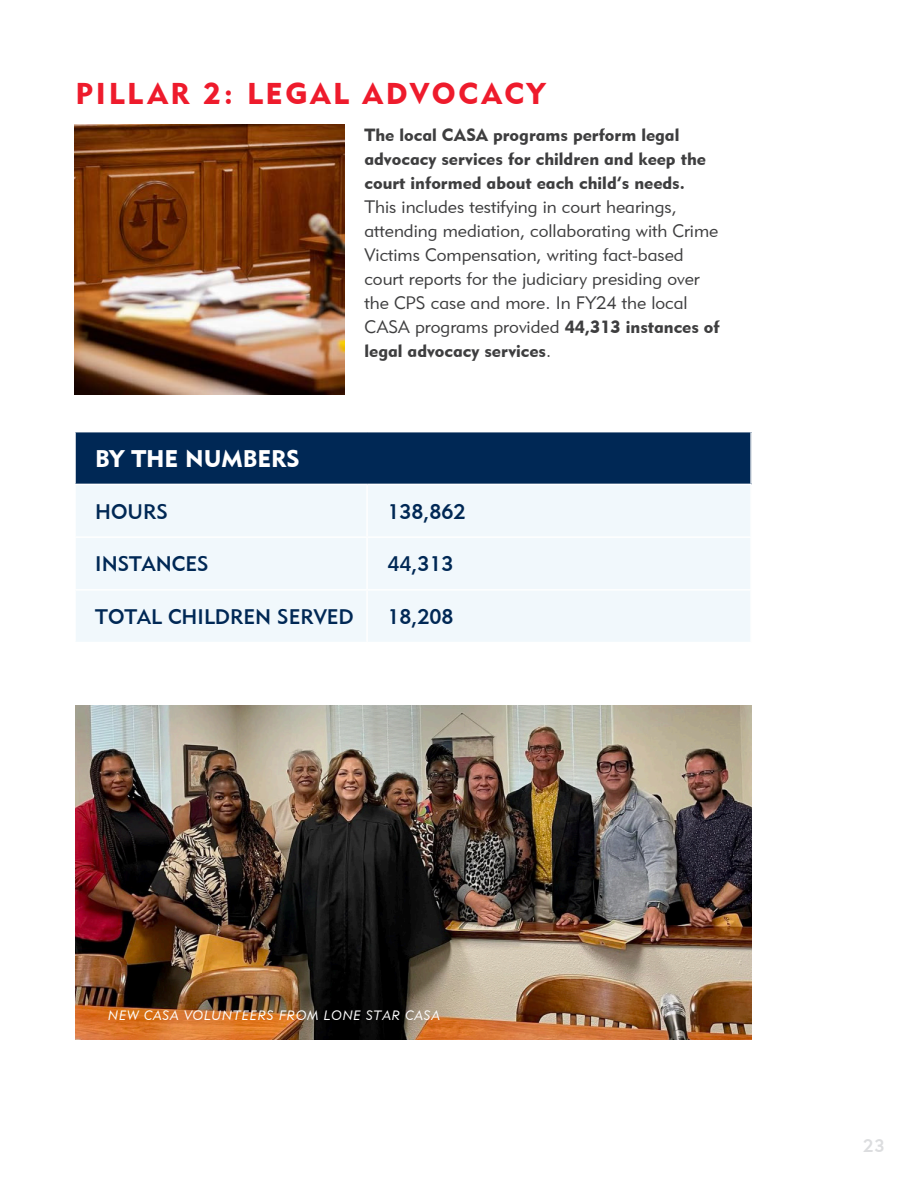
<style>
.page{position:relative;width:918px;height:1188px;background:#fff}
.page>*{position:absolute;margin:0;border:0;box-sizing:border-box;transform-origin:0 0}
.t1{font:30px "Geometric 415 BT Black A";letter-spacing:.09em;color:#ee1b2c}
.table_totals{font:24px "Geometric 415 BT Black A";color:#fff}
.table_body_-_reg_cas{font:21px "Geometric 415 BT Medium A";color:#002855}
.table_body{font:21px "Geometric 415 BT Medium A";color:#002855}
.body_0{font:18px/24px "Geometric 415 BT Lite A";color:#3e3e3f}
.t2{font:18px "Geometric 415 BT Medium A";color:#dcdddf}
.body_0-2{font:17.7px/24px "Geometric 415 BT Black A";color:#3e3e3f}
.photo_captions{font:13.5px "Geometric 415 BT Lite Italic A";letter-spacing:.05em;color:#fff}
.s1{font-family:"Geometric 415 BT Black A";font-size:17.7px}
.s2{font-family:"Geometric 415 BT Lite A";font-size:18px}
</style>
<div class="page">
<div style="left:75px;top:432px;width:676px;height:52px;background:#002855"></div>
<div style="left:76px;top:485px;width:674px;height:157px;background:#f1f8fc"></div>
<hr style="left:366px;top:485px;width:2px;height:51px;background:#fff">
<hr style="left:74px;top:536px;width:293px;height:2px;background:#fff">
<hr style="left:367px;top:536px;width:385px;height:2px;background:#fff">
<hr style="left:366px;top:538px;width:2px;height:51px;background:#fff">
<hr style="left:74px;top:589px;width:293px;height:2px;background:#fff">
<hr style="left:367px;top:589px;width:385px;height:2px;background:#fff">
<hr style="left:366px;top:591px;width:2px;height:51px;background:#fff">
<hr style="left:74px;top:432px;width:2px;height:52px;background:#fff">
<hr style="left:750px;top:432px;width:2px;height:52px;background:#fff">
<img style="left:74px;top:125px;width:270px;height:270px">
<img style="left:75px;top:705px;width:677px;height:335px">
<p class="t1" style="left:75px;top:75px;width:472px">PILLAR 2: LEGAL ADVOCACY</p>
<p class="body_0-2" style="left:364px;top:123px;width:343px">The local CASA programs perform legal advocacy services for children and keep the court informed about each child’s needs.</p>
<p class="body_0" style="left:364px;top:195px;width:357px">This includes testifying in court hearings, attending mediation, collaborating with Crime Victims Compensation, writing fact-based court reports for the judiciary presiding over the CPS case and more. In FY24 the local CASA programs provided <span class="s1">44,313 instances of</span></p>
<p class="body_0-2" style="left:365px;top:339px;width:188px">legal advocacy services<span class="s2">.</span></p>
<p class="table_totals" style="left:95px;top:444px;width:206px">BY THE NUMBERS</p>
<p class="table_body_-_reg_cas" style="left:95px;top:499px;width:74px">HOURS</p>
<p class="table_body" style="left:387px;top:499px;width:80px">138,862</p>
<p class="table_body_-_reg_cas" style="left:95px;top:551px;width:115px">INSTANCES</p>
<p class="table_body" style="left:387px;top:551px;width:68px">44,313</p>
<p class="table_body_-_reg_cas" style="left:95px;top:604px;width:260px">TOTAL CHILDREN SERVED</p>
<p class="table_body" style="left:387px;top:604px;width:68px">18,208</p>
<p class="photo_captions" style="left:108px;top:1007px;width:333px">NEW CASA VOLUNTEERS FROM LONE STAR CASA</p>
<p class="t2" style="left:863px;top:1135px;width:23px">23</p>
</div>
